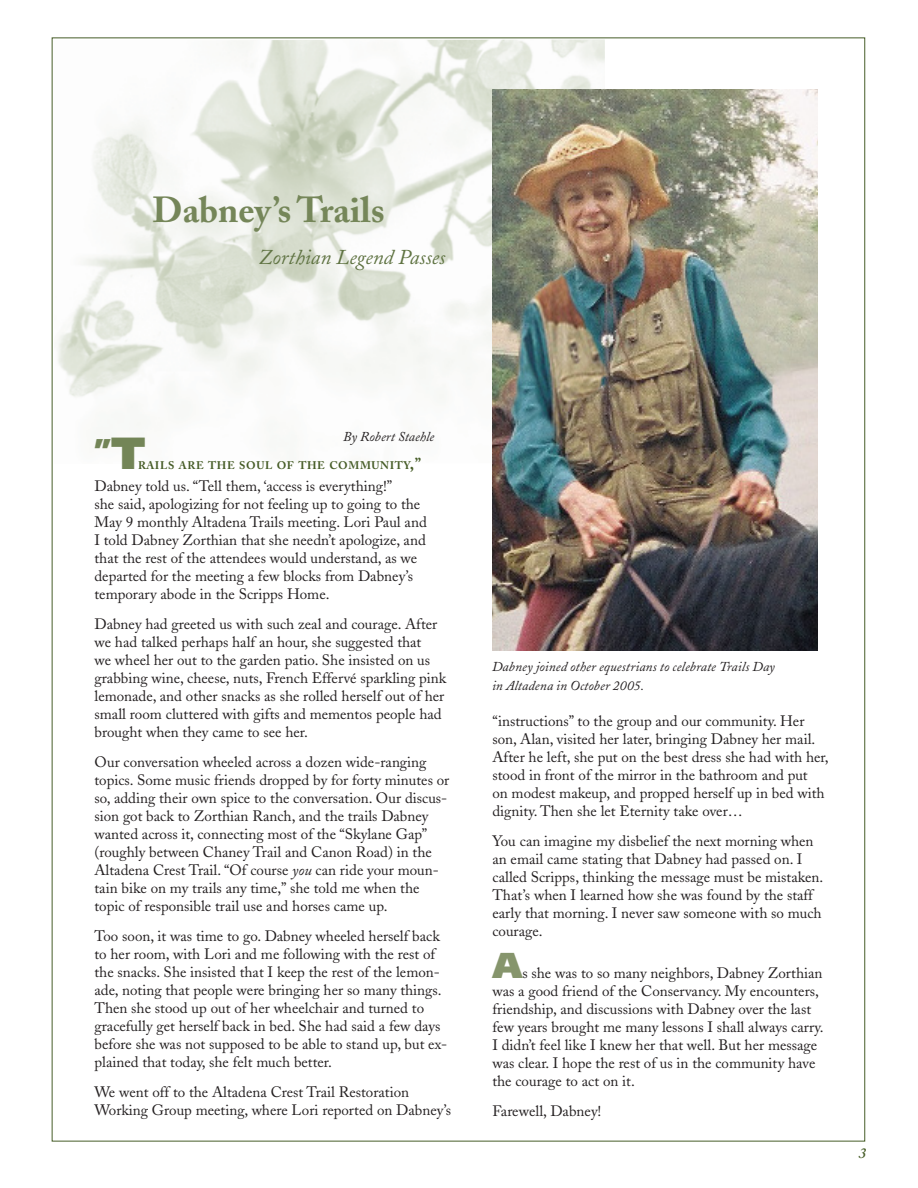
<style>
.page{position:relative;width:918px;height:1188px;background:#fff}
.page>*{position:absolute;margin:0;border:0;box-sizing:border-box;transform-origin:0 0}
.t1{font:700 36px "Adobe Caslon";color:#758659}
.t2{font:900 36px "Frutiger";color:#86956c}
.t3{font:900 30px "Frutiger";color:#738557}
.t4{font:italic 21px "Adobe Caslon";color:#5f7342}
.t5{font:15px/18px "Adobe Caslon";color:#231f20}
.t6{font:italic 600 15px "Adobe Caslon";color:#475d28}
.t7{font:italic 13.5px/18.8px "Adobe Caslon";letter-spacing:.005em;color:#231f20}
.t8{font:700 11.1px "Adobe Caslon";letter-spacing:.055em;color:#475d28}
.s1{font-size:45px}
.s2{font-size:15.75px}
.s3{font-style:italic}
</style>
<div class="page">
<img style="left:58px;top:39px;width:548px;height:425px">
<img style="left:493px;top:90px;width:325px;height:561px">
<h1 class="t1" style="left:153px;top:188px;width:234px">Dabney’s Trails</h1>
<h3 class="t4" style="left:258px;top:245px;width:189px">Zorthian Legend Passes</h3>
<p class="t7" style="left:343px;top:428px;width:92px">By Robert Staehle</p>
<h2 class="t3" style="left:94px;top:431px;width:52px">”<span class="s1">T</span></h2>
<p class="t8" style="left:138px;top:458px;width:285px">RAILS ARE THE SOUL OF THE COMMUNITY<span class="s2">,”</span></p>
<p class="t5" style="left:94px;top:477px;width:334px">Dabney told us. “Tell them, ‘access is everything!”<br>she said, apologizing for not feeling up to going to the May 9 monthly Altadena Trails meeting. Lori Paul and I told Dabney Zorthian that she needn’t apologize, and that the rest of the attendees would understand, as we departed for the meeting a few blocks from Dabney’s temporary abode in the Scripps Home.</p>
<p class="t5" style="left:94px;top:615px;width:353px">Dabney had greeted us with such zeal and courage. After we had talked perhaps half an hour, she suggested that<br>we wheel her out to the garden patio. She insisted on us grabbing wine, cheese, nuts, French Effervé sparkling pink lemonade, and other snacks as she rolled herself out of her small room cluttered with gifts and mementos people had brought when they came to see her.</p>
<p class="t5" style="left:94px;top:753px;width:356px">Our conversation wheeled across a dozen wide-ranging topics. Some music friends dropped by for forty minutes or so, adding their own spice to the conversation. Our discus&shy;sion got back to Zorthian Ranch, and the trails Dabney wanted across it, connecting most of the “Skylane Gap” (roughly between Chaney Trail and Canon Road) in the Altadena Crest Trail. “Of course <span class="s3">you</span> can ride your moun&shy;tain bike on my trails any time,” she told me when the topic of responsible trail use and horses came up.</p>
<p class="t5" style="left:94px;top:927px;width:354px">Too soon, it was time to go. Dabney wheeled herself back to her room, with Lori and me following with the rest of the snacks. She insisted that I keep the rest of the lemon&shy;ade, noting that people were bringing her so many things.<br>Then she stood up out of her wheelchair and turned to gracefully get herself back in bed. She had said a few days before she was not supposed to be able to stand up, but ex&shy;plained that today, she felt much better.</p>
<p class="t5" style="left:94px;top:1083px;width:358px">We went off to the Altadena Crest Trail Restoration<br>Working Group meeting, where Lori reported on Dabney’s</p>
<p class="t7" style="left:492px;top:658px;width:284px">Dabney joined other equestrians to celebrate Trails Day in Altadena in October 2005.</p>
<p class="t5" style="left:492px;top:713px;width:338px">“instructions” to the group and our community. Her son, Alan, visited her later, bringing Dabney her mail.<br>After he left, she put on the best dress she had with her, stood in front of the mirror in the bathroom and put<br>on modest makeup, and propped herself up in bed with dignity. Then she let Eternity take over…</p>
<p class="t5" style="left:492px;top:833px;width:333px">You can imagine my disbelief the next morning when an email came stating that Dabney had passed on. I called Scripps, thinking the message must be mistaken.<br>That’s when I learned how she was found by the staff early that morning. I never saw someone with so much courage.</p>
<h1 class="t2" style="left:492px;top:944px;width:31px">A</h1>
<p class="t5" style="left:492px;top:965px;width:333px;text-indent:30px">s she was to so many neighbors, Dabney Zorthian was a good friend of the Conservancy. My encounters, friendship, and discussions with Dabney over the last few years brought me many lessons I shall always carry.<br>I didn’t feel like I knew her that well. But her message was clear. I hope the rest of us in the community have the courage to act on it.</p>
<p class="t5" style="left:492px;top:1103px;width:110px">Farewell, Dabney!</p>
<p class="t6" style="left:859px;top:1145px;width:9px">3</p>
</div>
